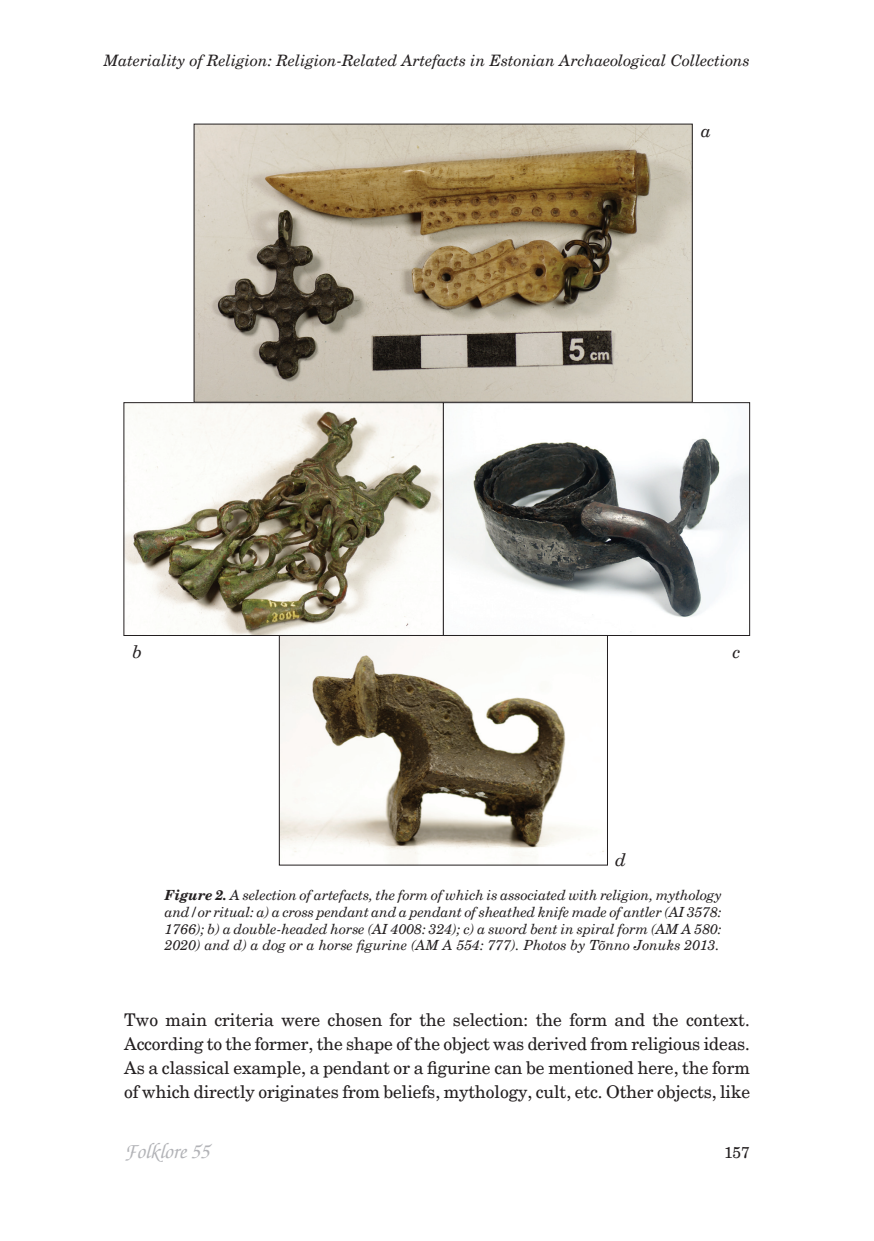
<style>
.page{position:relative;width:874px;height:1241px;background:#fff}
.page>*{position:absolute;margin:0;border:0;box-sizing:border-box;transform-origin:0 0}
.t1{font:italic 500 21px "Zapf Chancery";color:#b2b3b7}
.t2{font:17.5px/24.2px "New Century Schlbk";letter-spacing:-.005em;color:#231f20;text-align:justify}
.t3{font:italic 17.5px "New Century Schlbk";color:#231f20}
.t4{font:italic 15.75px "New Century Schlbk";color:#231f20}
.t5{font:15.75px "New Century Schlbk";color:#231f20}
.t6{font:italic 14px/16.8px "New Century Schlbk";color:#231f20;text-align:justify}
.s1{font-weight:700}
</style>
<div class="page">
<img style="left:196px;top:126px;width:494px;height:274px">
<img style="left:126px;top:404px;width:621px;height:229px">
<div style="left:443px;top:402px;width:306px;height:233px;border:1px solid #231f20"></div>
<img style="left:281px;top:637px;width:323px;height:226px">
<div style="left:279px;top:635px;width:328px;height:230px;border:1px solid #231f20"></div>
<p class="t4" style="left:104px;top:51px;width:647px">Materiality of Religion: Religion-Related Artefacts in Estonian Archaeological Collections</p>
<p class="t3" style="left:700px;top:120px;width:12px">a</p>
<p class="t3" style="left:132px;top:641px;width:11px">b</p>
<p class="t3" style="left:732px;top:641px;width:9px">c</p>
<p class="t3" style="left:615px;top:849px;width:12px">d</p>
<p class="t6" style="left:165px;top:886px;width:558px"><span class="s1">Figure 2.</span> A selection of artefacts, the form of which is associated with religion, mythology and/or ritual: a) a cross pendant and a pendant of sheathed knife made of antler (AI 3578:<br>1766); b) a double-headed horse (AI 4008: 324); c) a sword bent in spiral form (AM A 580:<br>2020) and d) a dog or a horse figurine (AM A 554: 777). Photos by Tõnno Jonuks 2013.</p>
<p class="t2" style="left:124px;top:1007px;width:627px">Two main criteria were chosen for the selection: the form and the context.<br>According to the former, the shape of the object was derived from religious ideas.<br>As a classical example, a pendant or a figurine can be mentioned here, the form of which directly originates from beliefs, mythology, cult, etc. Other objects, like</p>
<h1 class="t1" style="left:124px;top:1137px;width:86px">Folklore 55</h1>
<p class="t5" style="left:723px;top:1142px;width:27px">157</p>
</div>
